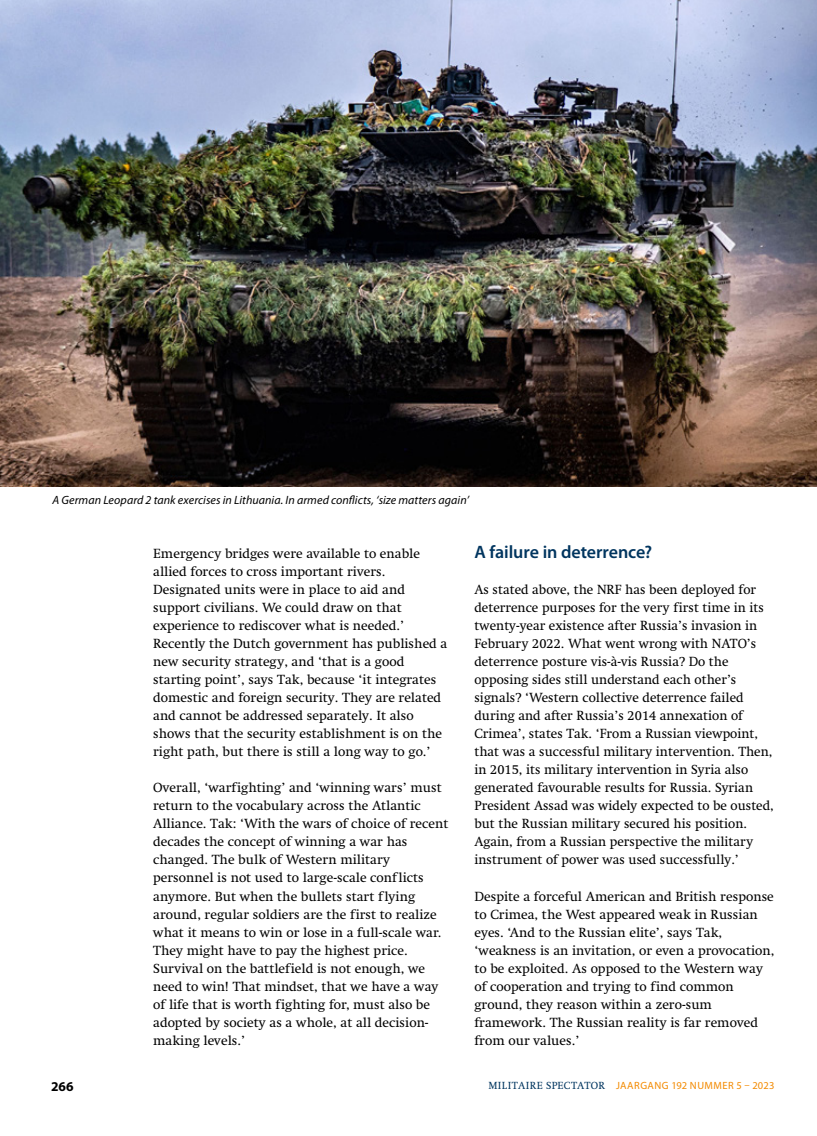
<style>
.page{position:relative;width:817px;height:1136px;background:#fff}
.page>*{position:absolute;margin:0;border:0;box-sizing:border-box;transform-origin:0 0}
.t1{font:600 18px "Myriad Pro";letter-spacing:-.005em;color:#00355f}
.t2{font:13.5px/18px "Swift LT Std";color:#000}
.t3{font:700 13.5px "Myriad Pro";color:#000}
.t4{font:italic 12px "Myriad Pro";letter-spacing:.005em;color:#000}
.t5{font:10.5px "Myriad Pro";letter-spacing:.045em;color:#f38a00}
.s1{font-family:"Swift LT Std";color:#00355f}
</style>
<div class="page">
<img style="left:0;top:0;width:816px;height:486px">
<p class="t4" style="left:53px;top:493px;width:418px">A German Leopard 2 tank exercises in Lithuania. In armed conflicts, ‘size matters again’</p>
<p class="t2" style="left:153px;top:545px;width:296px">Emergency bridges were available to enable allied forces to cross important rivers.<br>Designated units were in place to aid and support civilians. We could draw on that experience to rediscover what is needed.’ Recently the Dutch government has published a new security strategy, and ‘that is a good starting point’, says Tak, because ‘it integrates domestic and foreign security. They are related and cannot be addressed separately. It also shows that the security establishment is on the right path, but there is still a long way to go.’</p>
<p class="t2" style="left:153px;top:779px;width:297px">Overall, ‘warfighting’ and ‘winning wars’ must return to the vocabulary across the Atlantic Alliance. Tak: ‘With the wars of choice of recent decades the concept of winning a war has changed. The bulk of Western military personnel is not used to large-scale conflicts anymore. But when the bullets start flying around, regular soldiers are the first to realize what it means to win or lose in a full-scale war.<br>They might have to pay the highest price.<br>Survival on the battlefield is not enough, we need to win! That mindset, that we have a way of life that is worth fighting for, must also be adopted by society as a whole, at all decision&shy;making levels.’</p>
<h1 class="t1" style="left:474px;top:541px;width:179px">A failure in deterrence?</h1>
<p class="t2" style="left:474px;top:581px;width:301px">As stated above, the NRF has been deployed for deterrence purposes for the very first time in its twenty-year existence after Russia’s invasion in February 2022. What went wrong with NATO’s deterrence posture vis-à-vis Russia? Do the opposing sides still understand each other’s signals? ‘Western collective deterrence failed during and after Russia’s 2014 annexation of Crimea’, states Tak. ‘From a Russian viewpoint, that was a successful military intervention. Then, in 2015, its military intervention in Syria also generated favourable results for Russia. Syrian President Assad was widely expected to be ousted, but the Russian military secured his position.<br>Again, from a Russian perspective the military instrument of power was used successfully.’</p>
<p class="t2" style="left:474px;top:887px;width:301px">Despite a forceful American and British response to Crimea, the West appeared weak in Russian eyes. ‘And to the Russian elite’, says Tak, ‘weakness is an invitation, or even a provocation, to be exploited. As opposed to the Western way of cooperation and trying to find common ground, they reason within a zero-sum framework. The Russian reality is far removed from our values.’</p>
<p class="t3" style="left:51px;top:1077px;width:24px">266</p>
<p class="t5" style="left:488px;top:1078px;width:287px"><span class="s1">MILITAIRE SPECTATOR</span> JAARGANG 192 NUMMER 5 – 2023</p>
</div>
